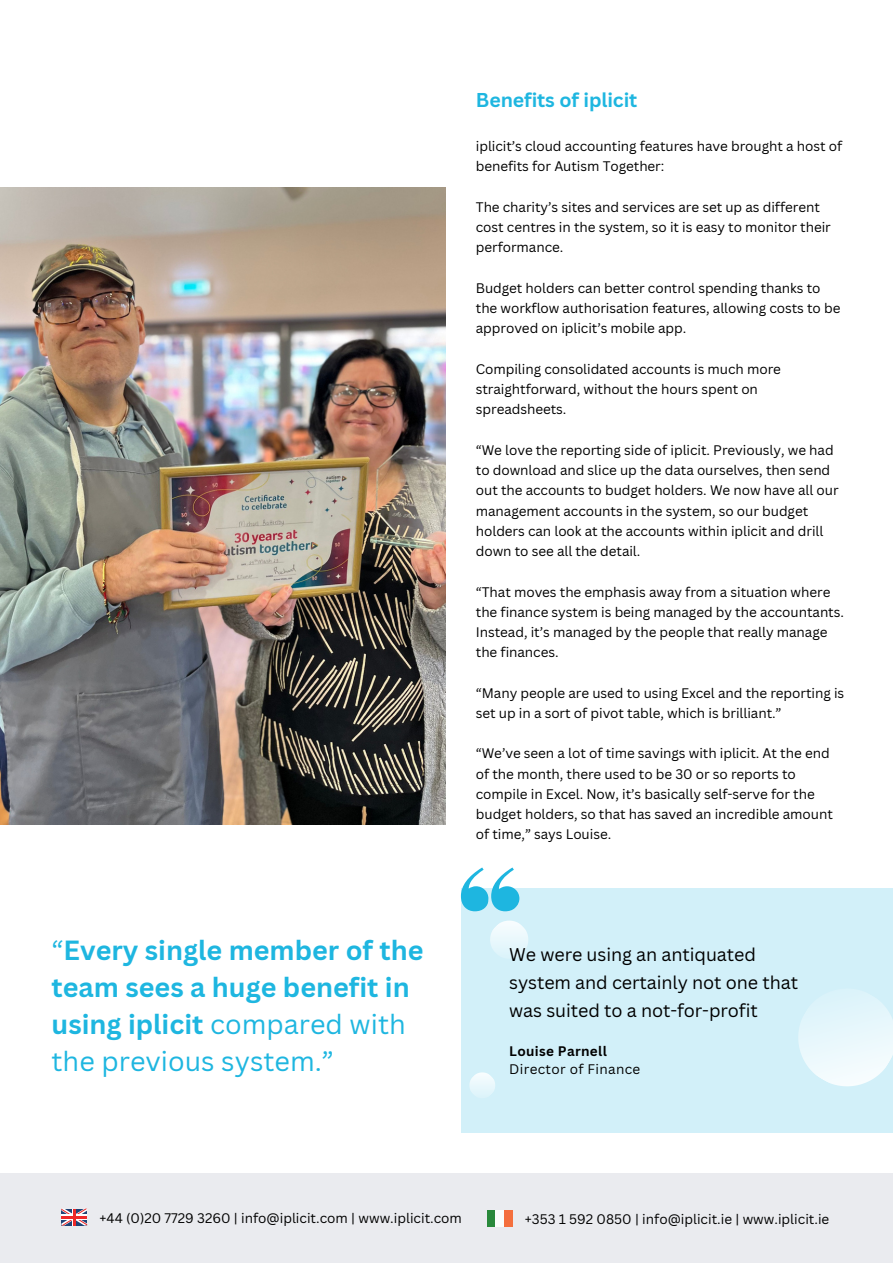
<style>
.page{position:relative;width:893px;height:1264px;background:#fff}
.page>*{position:absolute;margin:0;border:0;box-sizing:border-box;transform-origin:0 0}
.t1{font:700 27px/37px "Canva Sans";color:#1eb6e0}
.t2{font:700 19.5px "Canva Sans";letter-spacing:-.005em;color:#1eb6e0}
.t3{font:18px/28px "Canva Sans";letter-spacing:-.005em;color:#000}
.t4{font:13.5px/20.2px "Canva Sans";letter-spacing:-.005em;color:#000}
.t5{font:13.5px "Canva Sans";letter-spacing:.025em;color:#000}
.t6{font:700 13.5px "Canva Sans";letter-spacing:.025em;color:#000}
.s1{font-weight:400}
</style>
<div class="page">
<img style="left:0;top:188px;width:445px;height:636px">
<div style="left:0;top:1173px;width:892px;height:89px;background:#eaebef"></div>
<div style="left:486px;top:1209px;width:9px;height:17px;background:#29893b"></div>
<div style="left:504px;top:1209px;width:8px;height:17px;background:#f46f3d"></div>
<div style="left:495px;top:1209px;width:9px;height:17px;background:#fafdfa"></div>
<svg style="left:61px;top:1208px;width:26px;height:17px"></svg>
<div style="left:461px;top:888px;width:431px;height:244px;background:#d2f0f9"></div>
<svg style="left:798px;top:993px;width:94px;height:94px"></svg>
<svg style="left:461px;top:867px;width:67px;height:88px"></svg>
<svg style="left:469px;top:1072px;width:26px;height:24px"></svg>
<p class="t2" style="left:476px;top:87px;width:163px">Benefits of iplicit</p>
<p class="t1" style="left:52px;top:931px;width:373px"><span class="s1">“</span>Every single member of the team sees a huge benefit in using iplicit <span class="s1">compared with the previous system.”</span></p>
<p class="t4" style="left:476px;top:136px;width:368px">iplicit’s cloud accounting features have brought a host of benefits for Autism Together:</p>
<p class="t4" style="left:476px;top:196px;width:356px">The charity’s sites and services are set up as different cost centres in the system, so it is easy to monitor their performance.</p>
<p class="t4" style="left:476px;top:277px;width:366px">Budget holders can better control spending thanks to the workflow authorisation features, allowing costs to be approved on iplicit’s mobile app.</p>
<p class="t4" style="left:476px;top:358px;width:306px">Compiling consolidated accounts is much more straightforward, without the hours spent on spreadsheets.</p>
<p class="t4" style="left:476px;top:439px;width:364px">“We love the reporting side of iplicit. Previously, we had to download and slice up the data ourselves, then send out the accounts to budget holders. We now have all our management accounts in the system, so our budget holders can look at the accounts within iplicit and drill down to see all the detail.</p>
<p class="t4" style="left:476px;top:581px;width:369px">“That moves the emphasis away from a situation where the finance system is being managed by the accountants.<br>Instead, it’s managed by the people that really manage the finances.</p>
<p class="t4" style="left:476px;top:682px;width:370px">“Many people are used to using Excel and the reporting is set up in a sort of pivot table, which is brilliant.”</p>
<p class="t4" style="left:476px;top:743px;width:358px">“We’ve seen a lot of time savings with iplicit. At the end of the month, there used to be 30 or so reports to compile in Excel. Now, it’s basically self-serve for the budget holders, so that has saved an incredible amount of time,” says Louise.</p>
<p class="t3" style="left:509px;top:939px;width:290px">We were using an antiquated system and certainly not one that was suited to a not-for-profit</p>
<p class="t6" style="left:509px;top:1041px;width:99px">Louise Parnell</p>
<p class="t5" style="left:509px;top:1059px;width:133px">Director of Finance</p>
<p class="t4" style="left:99px;top:1207px;width:364px">+44 (0)20 7729 3260 | info@iplicit.com | www.iplicit.com</p>
<p class="t4" style="left:525px;top:1208px;width:306px">+353 1 592 0850 | info@iplicit.ie | www.iplicit.ie</p>
</div>
